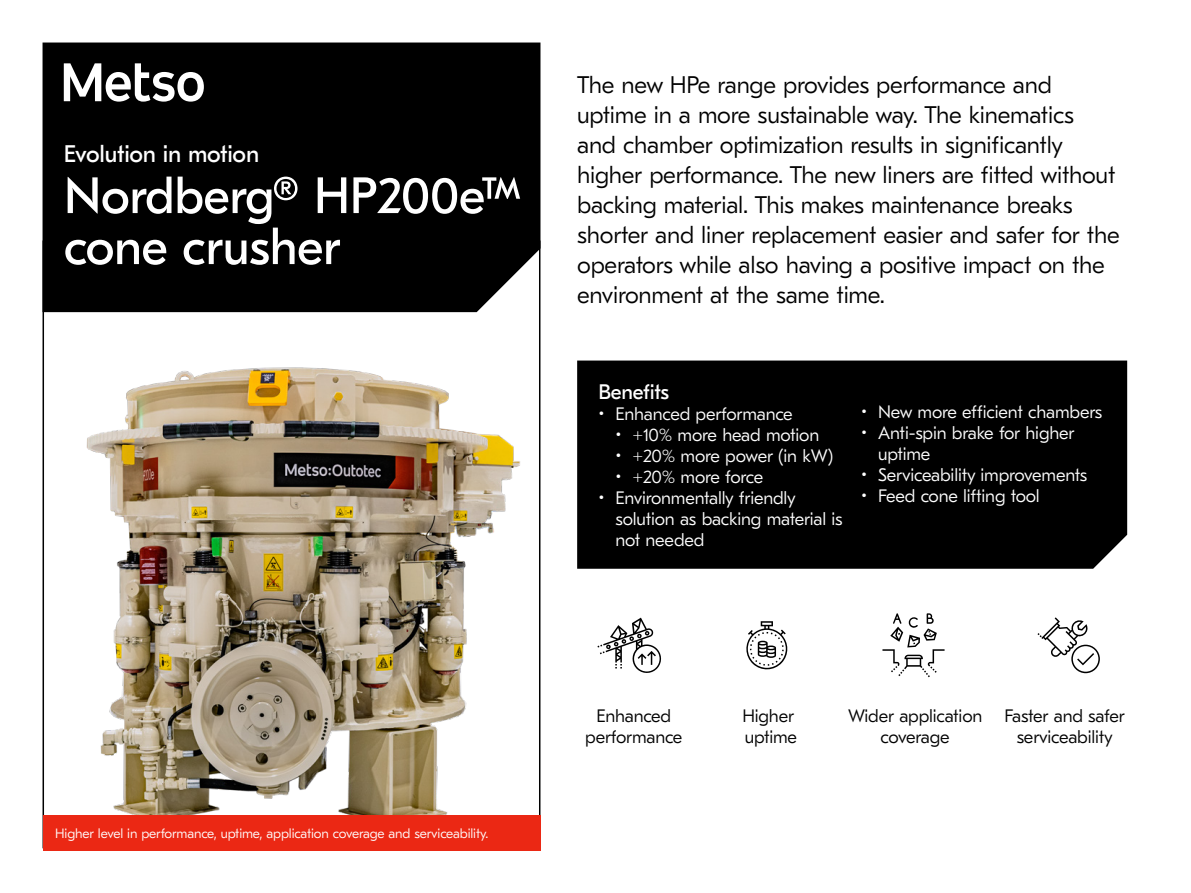
<style>
.page{position:relative;width:1191px;height:893px;background:#fff}
.page>*{position:absolute;margin:0;border:0;box-sizing:border-box;transform-origin:0 0}
.t1{font:51px/51px "GT Eesti LC Text";letter-spacing:-.01em;color:#fff}
.t2{font:300 24px/30px "GT Eesti LC Text";letter-spacing:-.01em;color:#000}
.t3{font:24px "GT Eesti LC Text";letter-spacing:-.01em;color:#fff}
.t4{font:21px "GT Eesti LC Text";letter-spacing:-.02em;color:#fff}
.t5{font:300 18px/21px "GT Eesti LC Text";letter-spacing:-.01em;color:#fff}
.t6{font:300 18px/21px "GT Eesti LC Text";letter-spacing:-.01em;color:#000;text-align:center}
.t7{font:300 18px "GT Eesti LC Text";letter-spacing:-.035em;color:#fff}
.t8{font:300 13.5px "GT Eesti LC Text";letter-spacing:-.01em;color:#fff}
</style>
<div class="page">
<div style="left:43px;top:43px;width:497px;height:269px;background:#000"></div>
<svg style="left:64px;top:63px;width:140px;height:39px"></svg>
<img style="left:86px;top:367px;width:434px;height:448px">
<div style="left:43px;top:815px;width:497px;height:35px;background:#eb2814"></div>
<div style="left:577px;top:361px;width:550px;height:208px;background:#000"></div>
<svg style="left:597px;top:618px;width:64px;height:55px"></svg>
<svg style="left:746px;top:621px;width:42px;height:49px"></svg>
<svg style="left:882px;top:613px;width:62px;height:64px"></svg>
<svg style="left:1037px;top:617px;width:62px;height:56px"></svg>
<p class="t3" style="left:64px;top:140px;width:197px">Evolution in motion</p>
<h1 class="t1" style="left:64px;top:171px;width:459px">Nordberg® HP200e™ cone crusher</h1>
<p class="t2" style="left:577px;top:70px;width:544px">The new HPe range provides performance and uptime in a more sustainable way. The kinematics<br>and chamber optimization results in significantly higher performance. The new liners are fitted without backing material. This makes maintenance breaks shorter and liner replacement easier and safer for the operators while also having a positive impact on the environment at the same time.</p>
<p class="t4" style="left:598px;top:380px;width:72px">Benefits</p>
<p class="t5" style="left:598px;top:404px;width:196px">• Enhanced performance</p>
<p class="t5" style="left:615px;top:425px;width:205px">• +10% more head motion</p>
<p class="t5" style="left:615px;top:446px;width:219px">• +20% more power (in kW)</p>
<p class="t7" style="left:615px;top:467px;width:149px">• +20% more force</p>
<p class="t5" style="left:615px;top:488px;width:228px;text-indent:-17px">• Environmentally friendly solution as backing material is not needed</p>
<p class="t5" style="left:861px;top:401px;width:243px">• New more efficient chambers</p>
<p class="t5" style="left:878px;top:422px;width:198px;text-indent:-17px">• Anti-spin brake for higher uptime</p>
<p class="t5" style="left:861px;top:465px;width:227px">• Serviceability improvements</p>
<p class="t5" style="left:861px;top:486px;width:180px">• Feed cone lifting tool</p>
<p class="t8" style="left:55px;top:825px;width:434px">Higher level in performance, uptime, application coverage and serviceability.</p>
<p class="t6" style="left:585px;top:706px;width:99px">Enhanced performance</p>
<p class="t6" style="left:742px;top:706px;width:56px;text-align:left">Higher uptime</p>
<p class="t6" style="left:848px;top:706px;width:136px">Wider application coverage</p>
<p class="t6" style="left:1004px;top:706px;width:122px">Faster and safer serviceability</p>
</div>
